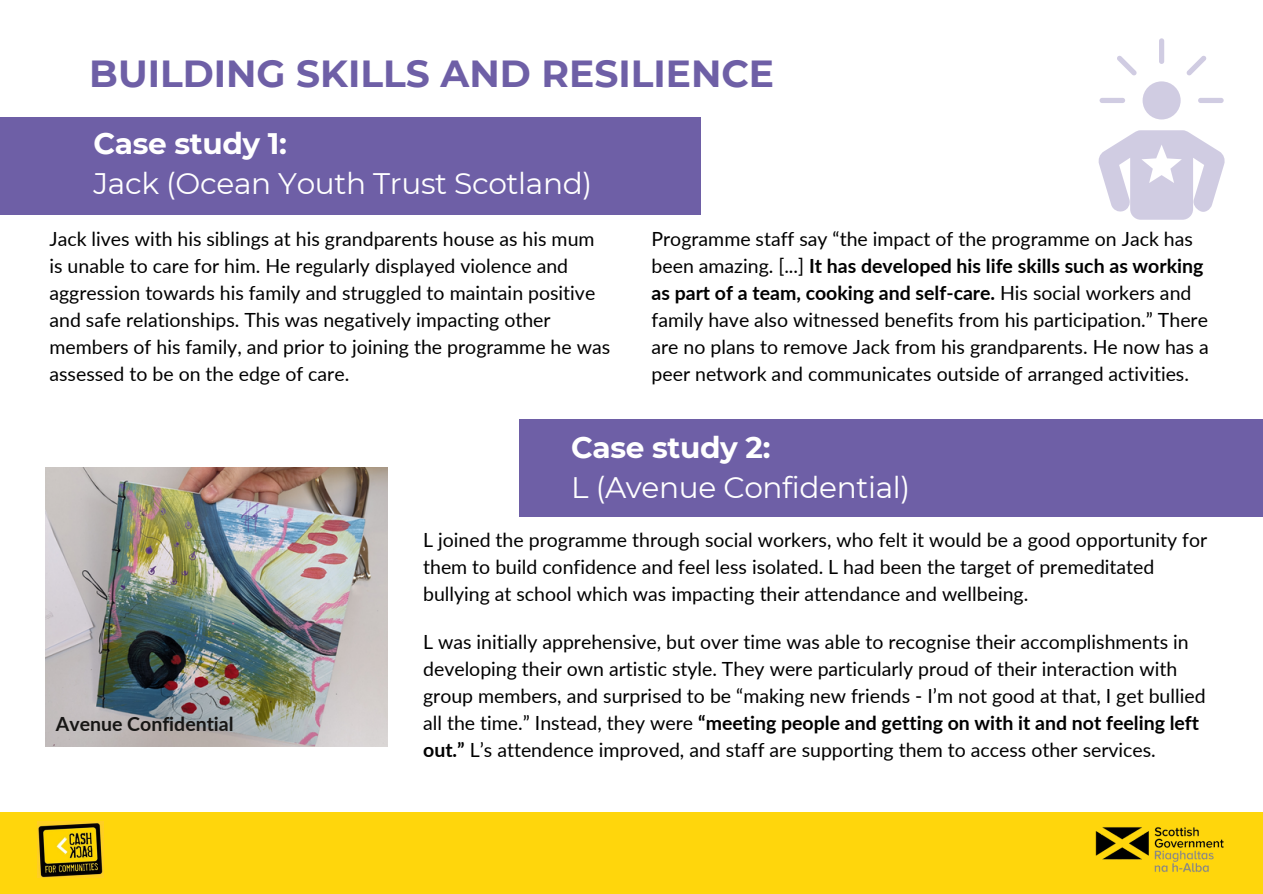
<style>
.page{position:relative;width:1263px;height:894px;background:#fff}
.page>*{position:absolute;margin:0;border:0;box-sizing:border-box;transform-origin:0 0}
.t1{font:700 37.65px "Montserrat";color:#6e5fa6}
.t2{font:29.55px/40.5px "Montserrat";letter-spacing:-.01em;color:#fff}
.t3{font:19.5px/27px "Lato";color:#000}
.t4{font:700 19.5px "Lato";color:#171615}
.s1{font-weight:700}
</style>
<div class="page">
<div style="left:0;top:812px;width:1263px;height:81px;background:#ffd60c"></div>
<div style="left:0;top:117px;width:700px;height:98px;background:#6e5fa6"></div>
<div style="left:519px;top:418px;width:744px;height:98px;background:#6e5fa6"></div>
<svg style="left:1098px;top:38px;width:127px;height:181px"></svg>
<img style="left:45px;top:467px;width:342px;height:279px">
<img style="left:38px;top:821px;width:66px;height:56px">
<img style="left:1095px;top:827px;width:129px;height:45px">
<h2 class="t1" style="left:89px;top:50px;width:686px">BUILDING SKILLS AND RESILIENCE</h2>
<p class="t2" style="left:93px;top:123px;width:500px"><span class="s1">Case study 1:<br></span>Jack (Ocean Youth Trust Scotland)</p>
<p class="t3" style="left:49px;top:225px;width:562px">Jack lives with his siblings at his grandparents house as his mum is unable to care for him. He regularly displayed violence and aggression towards his family and struggled to maintain positive and safe relationships. This was negatively impacting other members of his family, and prior to joining the programme he was assessed to be on the edge of care.</p>
<p class="t3" style="left:651px;top:225px;width:559px">Programme staff say “the impact of the programme on Jack has been amazing. [...] <span class="s1">It has developed his life skills such as working as part of a team, cooking and self-care.</span> His social workers and family have also witnessed benefits from his participation.” There are no plans to remove Jack from his grandparents. He now has a peer network and communicates outside of arranged activities.</p>
<p class="t4" style="left:56px;top:711px;width:179px">Avenue Confidential</p>
<p class="t2" style="left:571px;top:426px;width:341px"><span class="s1">Case study 2:<br></span>L (Avenue Confidential)</p>
<h3 class="t3" style="left:423px;top:526px;width:786px">L joined the programme through social workers, who felt it would be a good opportunity for them to build confidence and feel less isolated. L had been the target of premeditated bullying at school which was impacting their attendance and wellbeing.</h3>
<h2 class="t3" style="left:423px;top:627px;width:784px">L was initially apprehensive, but over time was able to recognise their accomplishments in developing their own artistic style. They were particularly proud of their interaction with group members, and surprised to be “making new friends - I’m not good at that, I get bullied all the time.” Instead, they were <span class="s1">“meeting people and getting on with it and not feeling left out.”</span> L’s attendence improved, and staff are supporting them to access other services.</h2>
</div>
